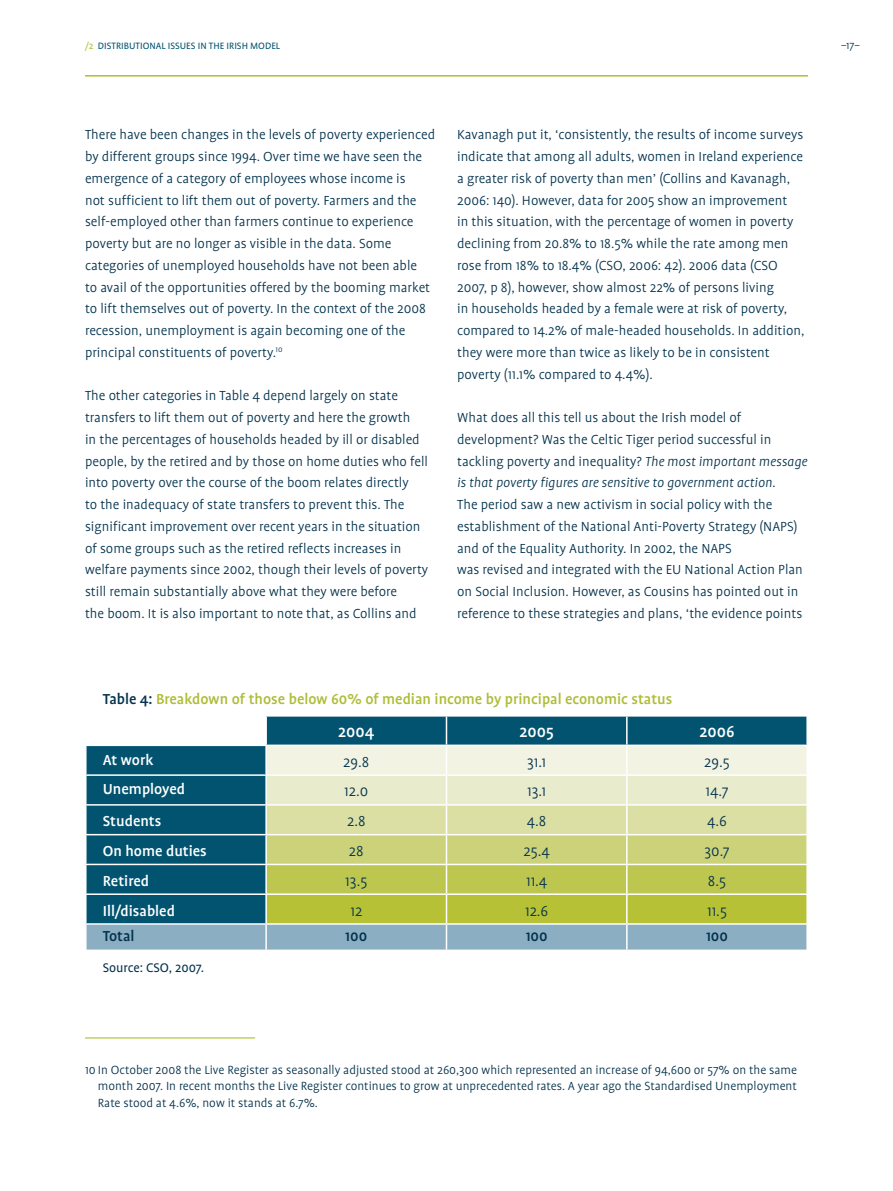
<style>
.page{position:relative;width:893px;height:1191px;background:#fff}
.page>*{position:absolute;margin:0;border:0;box-sizing:border-box;transform-origin:0 0}
.t1{font:500 18px "Profile";color:#fff}
.t2{font:500 16.5px "Profile";color:#afbc36}
.t3{font:300 16.5px "Profile";color:#03324c}
.t4{font:500 16.5px "Profile";color:#fff}
.t5{font:500 16.5px "Profile";color:#03324c}
.t6{font:300 15px/21.8px "Profile";color:#03324c}
.t7{font:14.25px "Profile";color:#03324c}
.t8{font:300 13.5px/16.5px "Profile";color:#03324c;text-align:justify}
.t9{font:300 12px "Profile";color:#03324c}
.t10{font:10.5px "Profile";color:#025370}
.s1{font-weight:500;color:#bdc750}
.s2{font-style:italic}
.s3{color:#03324c}
</style>
<div class="page">
<hr style="left:85px;top:75px;width:723px;height:2px;background:#afbc36">
<svg style="left:86px;top:716px;width:721px;height:233px;background:#96b394"></svg>
<hr style="left:627px;top:923px;width:181px;height:1px;background:#fff">
<hr style="left:626px;top:924px;width:2px;height:25px;background:#fff">
<hr style="left:806px;top:924px;width:2px;height:25px;background:#fff">
<hr style="left:85px;top:1037px;width:170px;height:1px;background:#afbc36">
<p class="t10" style="left:85px;top:40px;width:197px"><span class="s1">/2</span> DISTRIBUTIONAL ISSUES IN THE IRISH MODEL</p>
<p class="t9" style="left:841px;top:39px;width:20px">–17–</p>
<p class="t6" style="left:85px;top:124px;width:352px">There have been changes in the levels of poverty experienced by different groups since 1994. Over time we have seen the emergence of a category of employees whose income is<br>not sufficient to lift them out of poverty. Farmers and the self-employed other than farmers continue to experience poverty but are no longer as visible in the data. Some categories of unemployed households have not been able<br>to avail of the opportunities offered by the booming market to lift themselves out of poverty. In the context of the 2008 recession, unemployment is again becoming one of the principal constituents of poverty.<sup>10</sup></p>
<p class="t6" style="left:85px;top:385px;width:345px">The other categories in Table 4 depend largely on state transfers to lift them out of poverty and here the growth<br>in the percentages of households headed by ill or disabled people, by the retired and by those on home duties who fell into poverty over the course of the boom relates directly<br>to the inadequacy of state transfers to prevent this. The significant improvement over recent years in the situation of some groups such as the retired reflects increases in welfare payments since 2002, though their levels of poverty still remain substantially above what they were before<br>the boom. It is also important to note that, as Collins and</p>
<p class="t6" style="left:457px;top:124px;width:349px">Kavanagh put it, ‘consistently, the results of income surveys indicate that among all adults, women in Ireland experience a greater risk of poverty than men’ (Collins and Kavanagh, 2006: 140). However, data for 2005 show an improvement<br>in this situation, with the percentage of women in poverty declining from 20.8% to 18.5% while the rate among men rose from 18% to 18.4% (CSO, 2006: 42). 2006 data (CSO 2007, p 8), however, show almost 22% of persons living<br>in households headed by a female were at risk of poverty, compared to 14.2% of male-headed households. In addition, they were more than twice as likely to be in consistent poverty (11 .1% compared to 4.4%).</p>
<p class="t6" style="left:457px;top:407px;width:352px">What does all this tell us about the Irish model of development? Was the Celtic Tiger period successful in tackling poverty and inequality? <span class="s2">The most important message is that poverty figures are sensitive to government action.</span></p>
<p class="t6" style="left:457px;top:494px;width:347px">The period saw a new activism in social policy with the establishment of the National Anti-Poverty Strategy (NAPS) and of the Equality Authority. In 2002, the NAPS<br>was revised and integrated with the EU National Action Plan on Social Inclusion. However, as Cousins has pointed out in reference to these strategies and plans, ‘the evidence points</p>
<p class="t2" style="left:103px;top:690px;width:571px"><span class="s3">Table 4:</span> Breakdown of those below 60% of median income by principal economic status</p>
<p class="t1" style="left:338px;top:722px;width:38px">2004</p>
<p class="t1" style="left:520px;top:722px;width:36px">2005</p>
<p class="t1" style="left:699px;top:722px;width:36px">2006</p>
<p class="t4" style="left:103px;top:751px;width:52px">At work</p>
<p class="t3" style="left:343px;top:753px;width:28px">29.8</p>
<p class="t3" style="left:527px;top:753px;width:19px">31 .1</p>
<p class="t3" style="left:704px;top:753px;width:25px">29.5</p>
<p class="t4" style="left:103px;top:780px;width:84px">Unemployed</p>
<p class="t3" style="left:344px;top:783px;width:25px">12.0</p>
<p class="t3" style="left:527px;top:783px;width:19px">13.1</p>
<p class="t3" style="left:706px;top:783px;width:23px">14.7</p>
<p class="t4" style="left:103px;top:812px;width:60px">Students</p>
<p class="t3" style="left:347px;top:812px;width:20px">2.8</p>
<p class="t3" style="left:527px;top:812px;width:21px">4.8</p>
<p class="t3" style="left:707px;top:812px;width:19px">4.6</p>
<p class="t4" style="left:103px;top:842px;width:106px">On home duties</p>
<p class="t3" style="left:349px;top:842px;width:16px">28</p>
<p class="t3" style="left:524px;top:842px;width:28px">25.4</p>
<p class="t3" style="left:704px;top:842px;width:26px">30.7</p>
<p class="t4" style="left:103px;top:872px;width:48px">Retired</p>
<p class="t3" style="left:345px;top:872px;width:22px">13.5</p>
<p class="t3" style="left:526px;top:872px;width:23px">11.4</p>
<p class="t3" style="left:708px;top:872px;width:18px">8.5</p>
<p class="t4" style="left:103px;top:902px;width:74px">Ill/disabled</p>
<p class="t3" style="left:350px;top:902px;width:7px">12</p>
<p class="t3" style="left:525px;top:902px;width:23px">12.6</p>
<p class="t3" style="left:707px;top:902px;width:20px">11.5</p>
<p class="t5" style="left:103px;top:927px;width:33px">Total</p>
<p class="t5" style="left:345px;top:927px;width:23px">100</p>
<p class="t5" style="left:526px;top:927px;width:23px">100</p>
<p class="t5" style="left:706px;top:927px;width:23px">100</p>
<p class="t7" style="left:103px;top:960px;width:103px">Source: CSO, 2007.</p>
<p class="t8" style="left:98px;top:1061px;width:701px;text-indent:-13px">10 In October 2008 the Live Register as seasonally adjusted stood at 260,300 which represented an increase of 94,600 or 57% on the same month 2007. In recent months the Live Register continues to grow at unprecedented rates. A year ago the Standardised Unemployment Rate stood at 4.6%, now it stands at 6.7%.</p>
</div>
